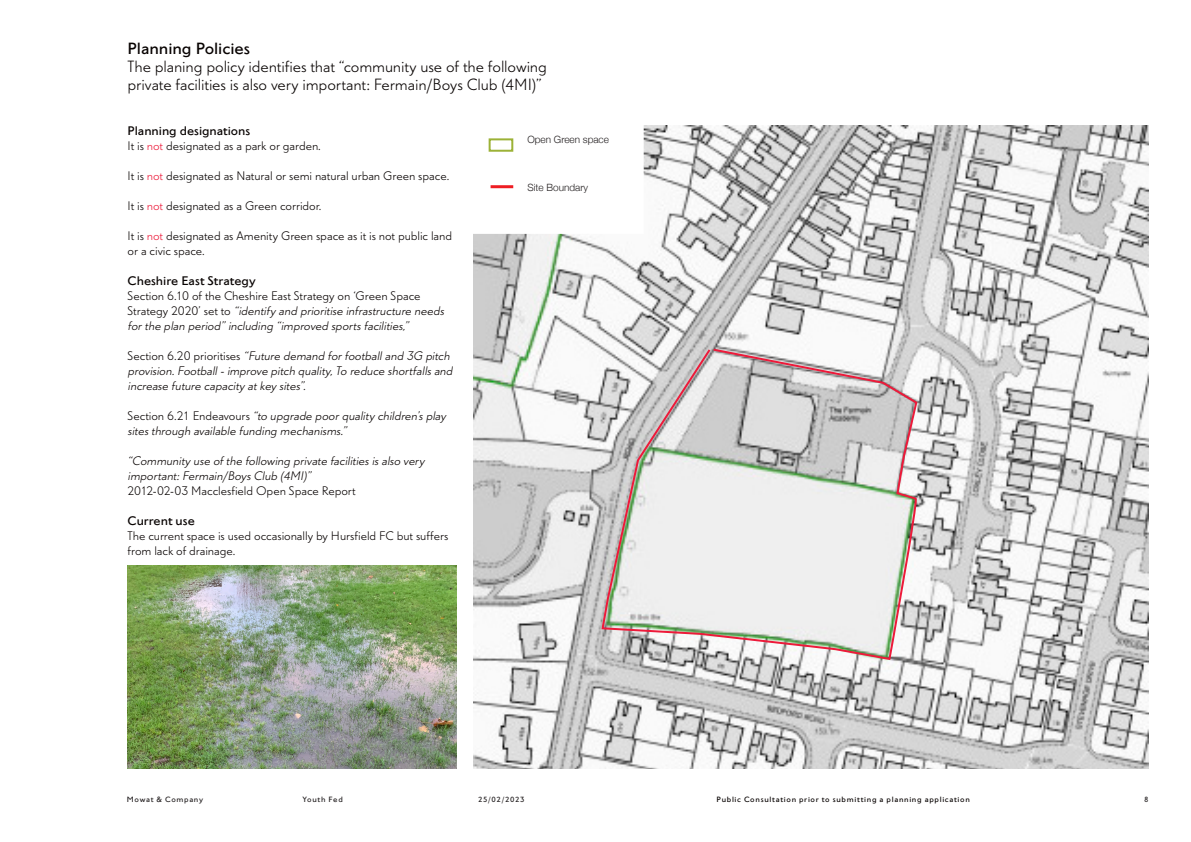
<style>
.page{position:relative;width:1191px;height:842px;background:#fff}
.page>*{position:absolute;margin:0;border:0;box-sizing:border-box;transform-origin:0 0}
.t1{font:17px/18px "Granby EF Lighttest Regular";letter-spacing:-.01em;color:#080302}
.t2{font:500 17px "Granby EF";color:#080302}
.t3{font:italic 13px/15px "Granby EF Lighttest Regular";color:#080302}
.t4{font:13px/15px "Granby EF Lighttest Regular";letter-spacing:-.005em;color:#080302}
.t5{font:500 13px "Granby EF";color:#080302}
.t6{font:300 10px "Helvetica Neue";color:#231f20}
.t7{font:500 8px "Granby EF";letter-spacing:.085em;color:#080302}
.t8{font:500 8px "Granby EF";letter-spacing:.085em;color:#231f20}
.s1{color:#ed1a3a}
.s2{font-style:normal}
</style>
<div class="page">
<img style="left:473px;top:126px;width:675px;height:642px">
<div style="left:470px;top:120px;width:173px;height:113px;background:#fff"></div>
<hr style="left:490px;top:185px;width:23px;height:3px;background:#ee1d23">
<div style="left:488px;top:138px;width:25px;height:14px;background:#fff;border:2px solid #9cb237"></div>
<svg style="left:600px;top:347px;width:318px;height:314px"></svg>
<img style="left:128px;top:565px;width:328px;height:203px">
<p class="t2" style="left:128px;top:39px;width:124px">Planning Policies</p>
<p class="t1" style="left:128px;top:58px;width:421px">The planing policy identifies that “community use of the following private facilities is also very important: Fermain/Boys Club (4MI)”</p>
<p class="t5" style="left:128px;top:123px;width:124px">Planning designations</p>
<p class="t4" style="left:128px;top:138px;width:195px">It is <span class="s1">not</span> designated as a park or garden.</p>
<p class="t4" style="left:128px;top:168px;width:323px">It is <span class="s1">not</span> designated as Natural or semi natural urban Green space.</p>
<p class="t4" style="left:128px;top:198px;width:195px">It is <span class="s1">not</span> designated as a Green corridor.</p>
<p class="t4" style="left:128px;top:228px;width:326px">It is <span class="s1">not</span> designated as Amenity Green space as it is not public land or a civic space.</p>
<p class="t5" style="left:128px;top:273px;width:130px">Cheshire East Strategy</p>
<p class="t3" style="left:128px;top:288px;width:321px"><span class="s2">Section 6.10 of the Cheshire East Strategy on ‘Green Space<br>S t r a te g y 2 0 2 0 ’ s e t t o</span> “identify and prioritise infrastructure needs forthe plan period”including “improved sportsfacilities,”</p>
<p class="t3" style="left:128px;top:348px;width:329px"><span class="s2">S e cti o n 6 . 2 0 p ri o ritises</span> “Future demand forfootballand 3G pitch provision.Football-improve pitch quality,To reduce shortfallsand increase future capacity atkey sites”.</p>
<p class="t3" style="left:128px;top:408px;width:322px"><span class="s2">S e cti o n 6 . 21 E n d e avo u rs</span> “to upgrade poorquality children’splay sitesthrough available funding mechanisms.”</p>
<p class="t3" style="left:128px;top:453px;width:301px">“Community use ofthe following private facilitiesisalso very important:Fermain/BoysClub (4MI)”</p>
<p class="t4" style="left:128px;top:483px;width:230px">2012-02-03 Macclesfield Open Space Report</p>
<p class="t5" style="left:128px;top:513px;width:69px">Current use</p>
<p class="t4" style="left:128px;top:528px;width:322px">The current space is used occasionally by Hursfield FC but suffers from lack of drainage.</p>
<p class="t6" style="left:527px;top:131px;width:83px">Open Green space</p>
<p class="t6" style="left:527px;top:179px;width:62px">Site Boundary</p>
<p class="t8" style="left:127px;top:795px;width:78px">Mowat &amp; Company</p>
<p class="t8" style="left:302px;top:795px;width:42px">Youth Fed</p>
<p class="t8" style="left:478px;top:795px;width:48px">25/02/2023</p>
<p class="t7" style="left:716px;top:795px;width:255px">Public Consultation prior to submitting a planning application</p>
<p class="t8" style="left:1144px;top:795px;width:6px">8</p>
</div>
